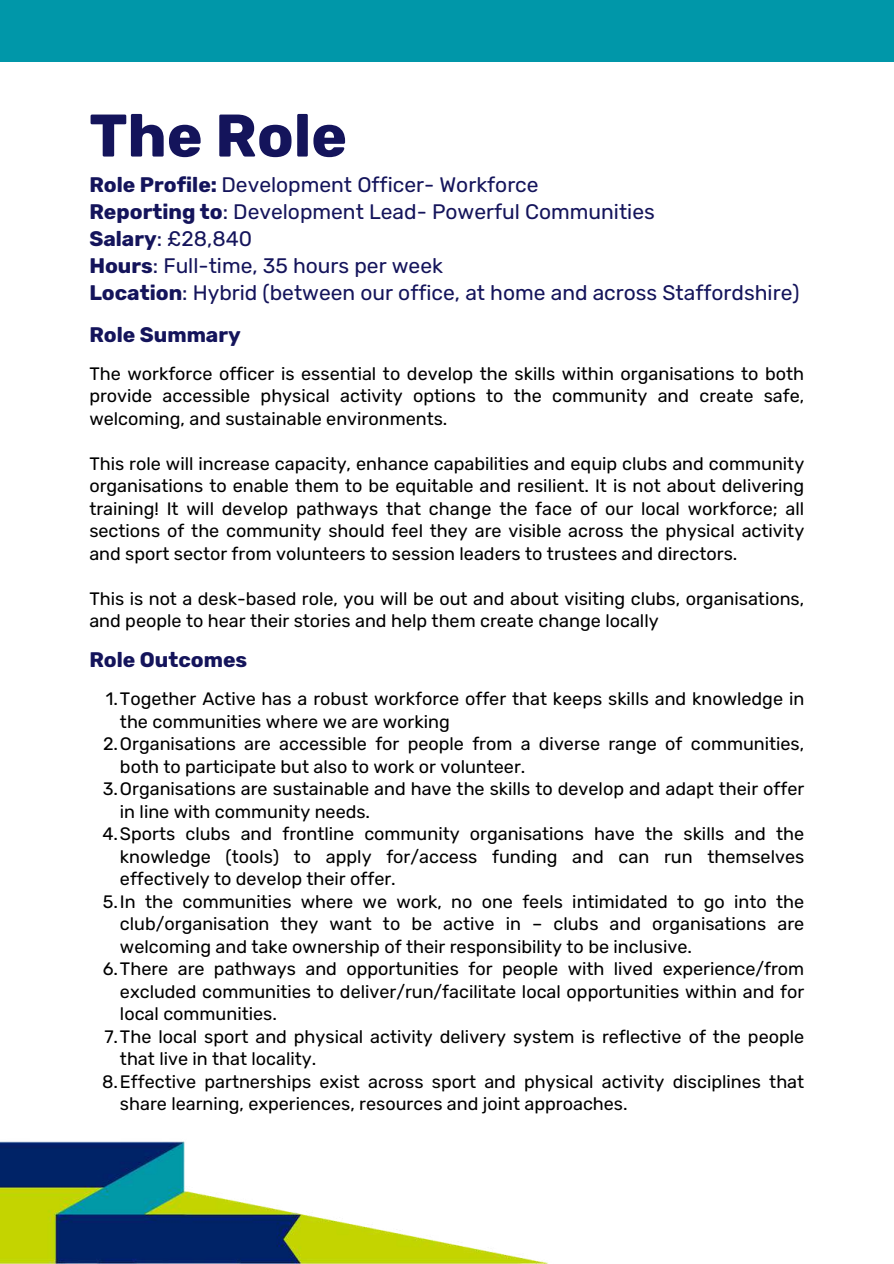
<style>
.page{position:relative;width:894px;height:1264px;background:#fff}
.page>*{position:absolute;margin:0;border:0;box-sizing:border-box;transform-origin:0 0}
.t1{font:700 60px "Rubik";color:#14145b}
.t2{font:21px/27px "Rubik";color:#14145b}
.t3{font:700 21px "Rubik";color:#14145b}
.t4{font:18px/22.5px "Rubik";color:#000;text-align:justify}
.s1{font-weight:700}
</style>
<div class="page">
<div style="left:0;top:0;width:893px;height:62px;background:#0097a9"></div>
<img style="left:0;top:1141px;width:548px;height:122px">
<h1 class="t1" style="left:89px;top:100px;width:259px">The Role</h1>
<p class="t2" style="left:89px;top:171px;width:711px"><span class="s1">Role Profile:</span> Development Officer- Workforce<br><span class="s1">Reporting to</span>: Development Lead- Powerful Communities<br><span class="s1">Salary</span>: £28,840<br><span class="s1">Hours</span>: Full-time, 35 hours per week<br><span class="s1">Location</span>: Hybrid (between our office, at home and across Staffordshire)</p>
<p class="t3" style="left:89px;top:322px;width:153px">Role Summary</p>
<p class="t4" style="left:89px;top:362px;width:716px">The workforce officer is essential to develop the skills within organisations to both provide accessible physical activity options to the community and create safe, welcoming, and sustainable environments.</p>
<p class="t4" style="left:89px;top:452px;width:716px">This role will increase capacity, enhance capabilities and equip clubs and community organisations to enable them to be equitable and resilient. It is not about delivering training! It will develop pathways that change the face of our local workforce; all sections of the community should feel they are visible across the physical activity and sport sector from volunteers to session leaders to trustees and directors.</p>
<p class="t4" style="left:89px;top:587px;width:716px">This is not a desk-based role, you will be out and about visiting clubs, organisations, and people to hear their stories and help them create change locally</p>
<p class="t3" style="left:89px;top:647px;width:159px">Role Outcomes</p>
<p class="t4" style="left:106px;top:687px;width:699px">1.Together Active has a robust workforce offer that keeps skills and knowledge in</p>
<p class="t4" style="left:120px;top:710px;width:331px">the communities where we are working</p>
<p class="t4" style="left:103px;top:732px;width:702px">2.Organisations are accessible for people from a diverse range of communities,</p>
<p class="t4" style="left:120px;top:755px;width:407px">both to participate but also to work or volunteer.</p>
<p class="t4" style="left:103px;top:777px;width:702px">3.Organisations are sustainable and have the skills to develop and adapt their offer</p>
<p class="t4" style="left:120px;top:800px;width:252px">in line with community needs.</p>
<p class="t4" style="left:102px;top:822px;width:703px">4.Sports clubs and frontline community organisations have the skills and the</p>
<p class="t4" style="left:120px;top:845px;width:685px">knowledge (tools) to apply for/access funding and can run themselves</p>
<p class="t4" style="left:120px;top:867px;width:277px">effectively to develop their offer.</p>
<p class="t4" style="left:103px;top:890px;width:702px">5.In the communities where we work, no one feels intimidated to go into the</p>
<p class="t4" style="left:120px;top:912px;width:685px">club/organisation they want to be active in – clubs and organisations are</p>
<p class="t4" style="left:120px;top:935px;width:573px">welcoming and take ownership of their responsibility to be inclusive.</p>
<p class="t4" style="left:103px;top:957px;width:702px">6.There are pathways and opportunities for people with lived experience/from</p>
<p class="t4" style="left:120px;top:980px;width:685px">excluded communities to deliver/run/facilitate local opportunities within and for</p>
<p class="t4" style="left:120px;top:1002px;width:158px">local communities.</p>
<p class="t4" style="left:104px;top:1025px;width:701px">7.The local sport and physical activity delivery system is reflective of the people</p>
<p class="t4" style="left:120px;top:1047px;width:198px">that live in that locality.</p>
<p class="t4" style="left:102px;top:1070px;width:703px">8.Effective partnerships exist across sport and physical activity disciplines that</p>
<p class="t4" style="left:120px;top:1092px;width:509px">share learning, experiences, resources and joint approaches.</p>
</div>
